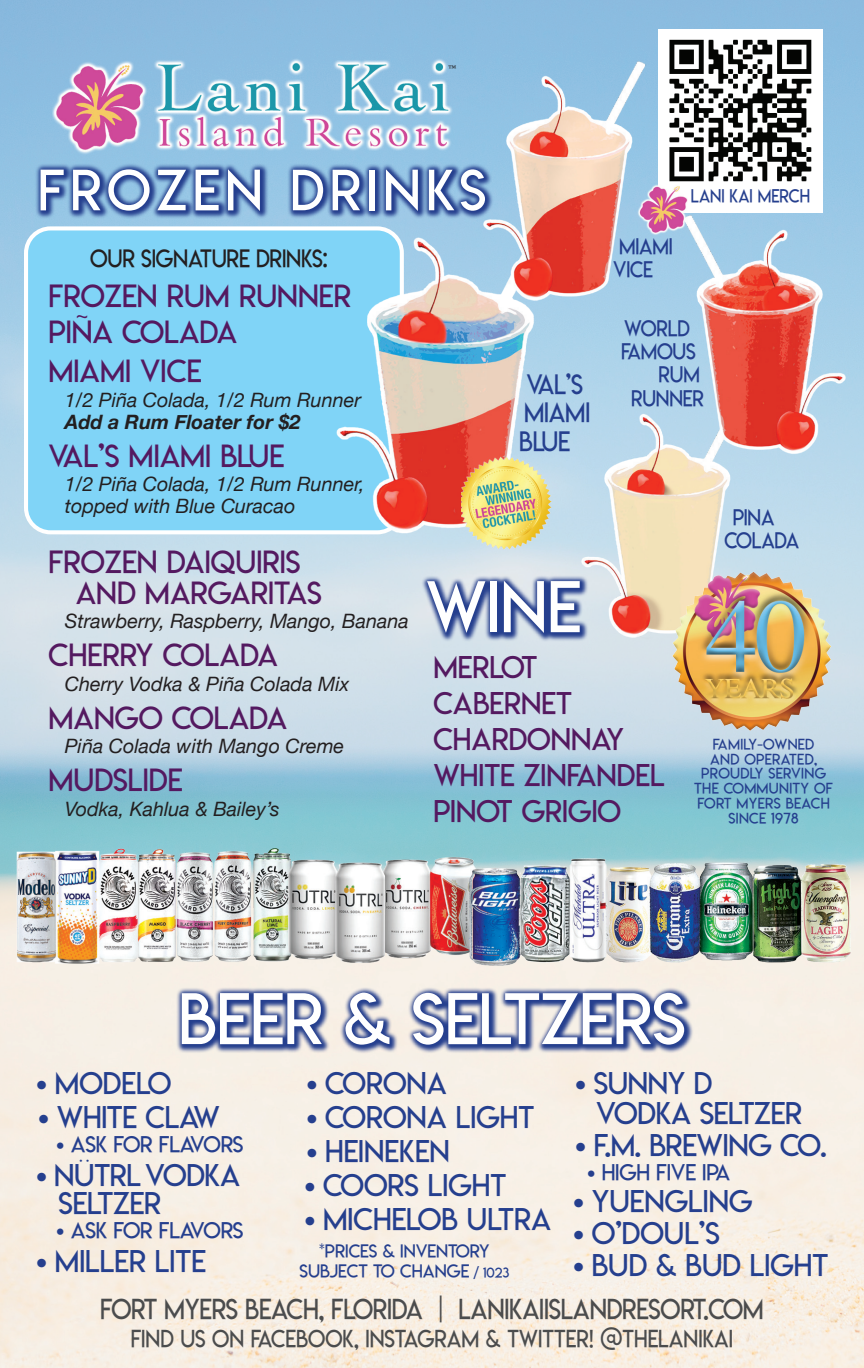
<style>
.page{position:relative;width:864px;height:1368px;background:#fff}
.page>*{position:absolute;margin:0;border:0;box-sizing:border-box;transform-origin:0 0}
.t1{font:70px "Lemon Milklight";color:#fff}
.t2{font:55.8px "Lemon Milklight";letter-spacing:.1em;color:#fff}
.t3{font:31px/37.8px "Lemon Milklight";color:#541960}
.t4{font:30.4px/28px "Lemon Milklight";color:#253f8e}
.t5{font:30.4px/36px "Lemon Milklight";color:#541960}
.t6{font:28px "Lemon Milklight";letter-spacing:-.01em;color:#4b4c4d;scale:.92 1}
.t7{font:27.2px/28.4px "Lemon Milklight";letter-spacing:-.01em;color:#253f8e;scale:.92 1}
.t8{font:24.6px "Lemon Milklight";letter-spacing:-.01em;color:#231f20;scale:.92 1}
.t9{font:24px "Lemon Milklight";color:#4b4c4d;scale:.92 1}
.t10{font:22.4px "Lemon Milklight";letter-spacing:-.01em;color:#253f8e}
.t11{font:22.2px/23.2px "Lemon Milklight";letter-spacing:-.01em;color:#253f8e;scale:.92 1}
.t12{font:italic 19.8px/22px "Helvetica Neue";color:#231f20}
.t13{font:italic 700 19.8px "Helvetica Neue";color:#231f20}
.t14{font:18.2px "Lemon Milklight";color:#253f8e;scale:.92 1}
.t15{font:18.2px "Minion Pro";color:#231f20}
.t16{font:18px/20px "Lemon Milklight";color:#253f8e;text-align:center}
.t17{font:14.8px/14.8px "Lemon Milklight";letter-spacing:.02em;color:#253f8e;text-align:center}
.s1{font-family:"Times"}
.s2{font-size:13.8px}
</style>
<div class="page">
<img style="left:0;top:0;width:864px;height:1368px">
<div style="left:26px;top:228px;width:376px;height:304px;background:#80d4f7;border-radius:25px"></div>
<div style="left:24px;top:226px;width:380px;height:308px;border:4px solid #fff;border-radius:25px"></div>
<img style="left:52px;top:38px;width:405px;height:125px">
<svg style="left:176px;top:987px;width:517px;height:67px;background:#7985b0"></svg>
<svg style="left:421px;top:575px;width:161px;height:67px;background:#6e81b3"></svg>
<img style="left:0;top:846px;width:858px;height:120px">
<img style="left:330px;top:220px;width:234px;height:316px">
<img style="left:582px;top:387px;width:175px;height:257px">
<svg style="left:34px;top:163px;width:445px;height:57px;background:#567ab4"></svg>
<img style="left:479px;top:44px;width:179px;height:263px">
<img style="left:671px;top:197px;width:176px;height:260px">
<img style="left:655px;top:559px;width:189px;height:180px">
<div style="left:658px;top:29px;width:165px;height:184px;background:#fff"></div>
<img style="left:669px;top:39px;width:143px;height:143px">
<img style="left:638px;top:184px;width:54px;height:52px">
<img style="left:461px;top:456px;width:91px;height:93px">
<p class="t15" style="left:448px;top:59px;width:10px">™</p>
<h2 class="t2" style="left:38px;top:156px;width:450px">FROZEN DRINKS</h2>
<p class="t8" style="left:90px;top:243px;width:260px">OUR SIGNATURE DRINKS:</p>
<p class="t11" style="left:613px;top:235px;width:66px">MIAMI<br>VICE</p>
<p class="t14" style="left:691px;top:185px;width:131px">LANI KAI MERCH</p>
<h3 class="t3" style="left:49px;top:277px;width:304px">FROZEN RUM RUNNER<br>PIÑA COLADA<br>MIAMI VICE</h3>
<p class="t12" style="left:65px;top:390px;width:298px">1/2 Piña Colada, 1/2 Rum Runner</p>
<p class="t13" style="left:65px;top:406px;width:237px">Add a Rum Floater for $2</p>
<h3 class="t3" style="left:49px;top:437px;width:237px">VAL’S MIAMI BLUE</h3>
<p class="t12" style="left:65px;top:475px;width:301px">1/2 Piña Colada, 1/2 Rum Runner, topped with Blue Curacao</p>
<h3 class="t3" style="left:76px;top:547px;width:248px;line-height:30.6px;text-indent:-27px">FROZEN DAIQUIRIS<br>AND MARGARITAS</h3>
<p class="t12" style="left:65px;top:611px;width:345px">Strawberry, Raspberry, Mango, Banana</p>
<h3 class="t3" style="left:49px;top:636px;width:231px">CHERRY COLADA</h3>
<p class="t12" style="left:65px;top:674px;width:286px">Cherry Vodka &amp; Piña Colada Mix</p>
<h3 class="t3" style="left:49px;top:699px;width:240px">MANGO COLADA</h3>
<p class="t12" style="left:65px;top:737px;width:281px">Piña Colada with Mango Creme</p>
<h3 class="t3" style="left:49px;top:762px;width:136px">MUDSLIDE</h3>
<p class="t12" style="left:65px;top:799px;width:216px">Vodka, Kahlua &amp; Bailey’s</p>
<h3 class="t7" style="left:519px;top:370px;width:79px">VAL’S<br>MIAMI<br>BLUE</h3>
<h1 class="t1" style="left:426px;top:564px;width:157px">WINE</h1>
<p class="t11" style="left:624px;top:317px;width:73px">WORLD</p>
<p class="t11" style="left:621px;top:340px;width:83px">FAMOUS</p>
<p class="t11" style="left:659px;top:363px;width:46px">RUM</p>
<p class="t11" style="left:631px;top:386px;width:80px">RUNNER</p>
<p class="t11" style="left:725px;top:505px;width:83px;text-indent:8px">PINA<br>COLADA</p>
<h3 class="t5" style="left:433px;top:650px;width:233px">MERLOT<br>CABERNET<br>CHARDONNAY<br>WHITE ZINFANDEL<br>PINOT GRIGIO</h3>
<p class="t17" style="left:694px;top:737px;width:140px">FAMILY-OWNED<br>AND OPERATED,<br>PROUDLY SERVING<br>THE COMMUNITY OF<br>FORT MYERS BEACH<br>SINCE 1978</p>
<h1 class="t1" style="left:178px;top:976px;width:509px">BEER &amp; SELTZERS</h1>
<h3 class="t4" style="left:37px;top:1069px;width:136px"><span class="s1">•</span> MODELO</h3>
<h3 class="t4" style="left:39px;top:1103px;width:183px"><span class="s1">•</span> WHITE CLAW</h3>
<p class="t10" style="left:57px;top:1130px;width:188px"><span class="s1">•</span> ASK FOR FLAVORS</p>
<h3 class="t4" style="left:59px;top:1161px;width:183px;text-indent:-22px"><span class="s1">•</span> NÜTRLVODKA<br>SELTZER</h3>
<p class="t10" style="left:57px;top:1216px;width:188px"><span class="s1">•</span> ASK FOR FLAVORS</p>
<h3 class="t4" style="left:37px;top:1247px;width:171px"><span class="s1">•</span> MILLER LITE</h3>
<h3 class="t4" style="left:307px;top:1069px;width:142px"><span class="s1">•</span> CORONA</h3>
<h3 class="t4" style="left:307px;top:1103px;width:229px"><span class="s1">•</span> CORONA LIGHT</h3>
<h3 class="t4" style="left:307px;top:1137px;width:145px"><span class="s1">•</span> HEINEKEN</h3>
<h3 class="t4" style="left:305px;top:1171px;width:203px"><span class="s1">•</span> COORS LIGHT</h3>
<h3 class="t4" style="left:305px;top:1205px;width:248px"><span class="s1">•</span> MICHELOB ULTRA</h3>
<p class="t16" style="left:300px;top:1241px;width:211px">*PRICES &amp; INVENTORY<br>SUBJECT TO CHANGE <span class="s2">/ 1023</span></p>
<h3 class="t4" style="left:596px;top:1068px;width:207px;line-height:30px;text-indent:-21px"><span class="s1">•</span> SUNNY D<br>VODKA SELTZER</h3>
<h3 class="t4" style="left:576px;top:1131px;width:253px"><span class="s1">•</span> F.M. BREWING CO.</h3>
<p class="t10" style="left:588px;top:1158px;width:144px"><span class="s1">•</span> HIGH FIVE IPA</p>
<h3 class="t4" style="left:574px;top:1187px;width:180px"><span class="s1">•</span> YUENGLING</h3>
<h3 class="t4" style="left:574px;top:1219px;width:148px"><span class="s1">•</span> O’DOUL’S</h3>
<h3 class="t4" style="left:574px;top:1251px;width:256px"><span class="s1">•</span> BUD &amp; BUD LIGHT</h3>
<h3 class="t6" style="left:100px;top:1292px;width:723px">FORT MYERS BEACH, FLORIDA | LANIKAIISLANDRESORT.COM</h3>
<p class="t9" style="left:131px;top:1324px;width:657px">FIND US ON FACEBOOK, INSTAGRAM &amp; TWITTER! @THELANIKAI</p>
</div>
